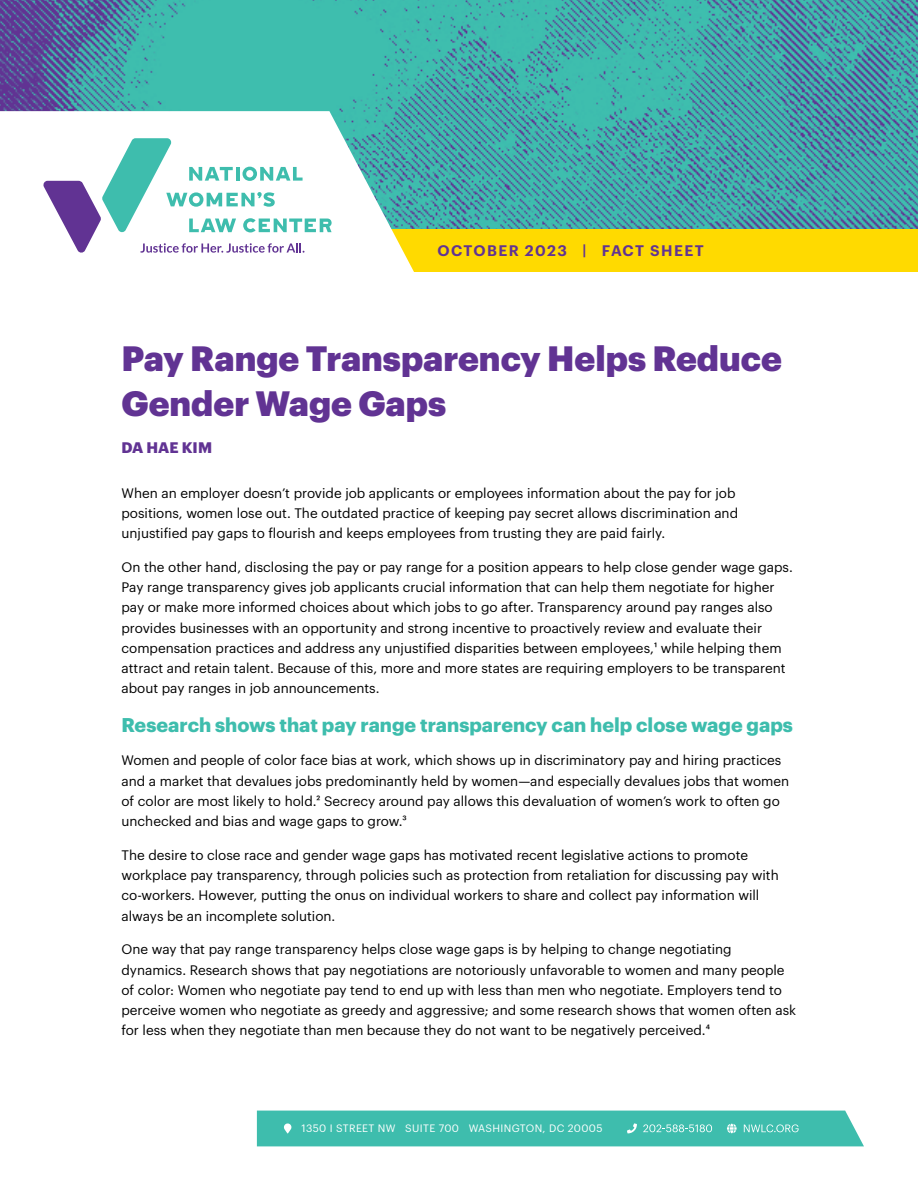
<style>
.page{position:relative;width:918px;height:1188px;background:#fff}
.page>*{position:absolute;margin:0;border:0;box-sizing:border-box;transform-origin:0 0}
.t1{font:900 34.5px/45px "Graphik";color:#613393}
.t2{font:700 19.5px "Graphik";color:#3ebdad}
.t3{font:600 15px "Graphik";letter-spacing:.095em;color:#613393}
.t4{font:700 15px "Graphik";letter-spacing:.005em;color:#613393}
.t5{font:13.5px/20.2px "Graphik";color:#000}
.t6{font:10.5px "Graphik";letter-spacing:.035em;color:#fff}
</style>
<div class="page">
<img style="left:0;top:0;width:918px;height:229px">
<div style="left:370px;top:229px;width:548px;height:42px;background:#ffda00"></div>
<svg style="left:0;top:111px;width:422px;height:161px"></svg>
<svg style="left:43px;top:138px;width:289px;height:115px"></svg>
<div style="left:257px;top:1111px;width:607px;height:35px;background:#3ebdad"></div>
<p class="t3" style="left:437px;top:239px;width:268px">OCTOBER 2023 | FACT SHEET</p>
<h1 class="t1" style="left:122px;top:336px;width:662px">Pay Range Transparency Helps Reduce<br>Gender Wage Gaps</h1>
<p class="t4" style="left:122px;top:436px;width:92px">DA HAE KIM</p>
<p class="t5" style="left:122px;top:482px;width:618px">When an employer doesn’t provide job applicants or employees information about the pay for job positions, women lose out. The outdated practice of keeping pay secret allows discrimination and unjustified pay gaps to flourish and keeps employees from trusting they are paid fairly.</p>
<p class="t5" style="left:122px;top:556px;width:673px">On the other hand, disclosing the pay or pay range for a position appears to help close gender wage gaps.<br>Pay range transparency gives job applicants crucial information that can help them negotiate for higher pay or make more informed choices about which jobs to go after. Transparency around pay ranges also provides businesses with an opportunity and strong incentive to proactively review and evaluate their compensation practices and address any unjustified disparities between employees,1 while helping them attract and retain talent. Because of this, more and more states are requiring employers to be transparent about pay ranges in job announcements.</p>
<h2 class="t2" style="left:122px;top:710px;width:673px">Research shows that pay range transparency can help close wage gaps</h2>
<p class="t5" style="left:122px;top:749px;width:669px">Women and people of color face bias at work, which shows up in discriminatory pay and hiring practices and a market that devalues jobs predominantly held by women—and especially devalues jobs that women of color are most likely to hold.2 Secrecy around pay allows this devaluation of women’s work to often go unchecked and bias and wage gaps to grow.3</p>
<p class="t5" style="left:122px;top:844px;width:659px">The desire to close race and gender wage gaps has motivated recent legislative actions to promote workplace pay transparency, through policies such as protection from retaliation for discussing pay with co-workers. However, putting the onus on individual workers to share and collect pay information will always be an incomplete solution.</p>
<p class="t5" style="left:122px;top:938px;width:676px">One way that pay range transparency helps close wage gaps is by helping to change negotiating dynamics. Research shows that pay negotiations are notoriously unfavorable to women and many people of color: Women who negotiate pay tend to end up with less than men who negotiate. Employers tend to perceive women who negotiate as greedy and aggressive; and some research shows that women often ask for less when they negotiate than men because they do not want to be negatively perceived.4</p>
<p class="t6" style="left:301px;top:1120px;width:303px">1350 I STREET NW SUITE 700 WASHINGTON, DC 20005</p>
</div>
